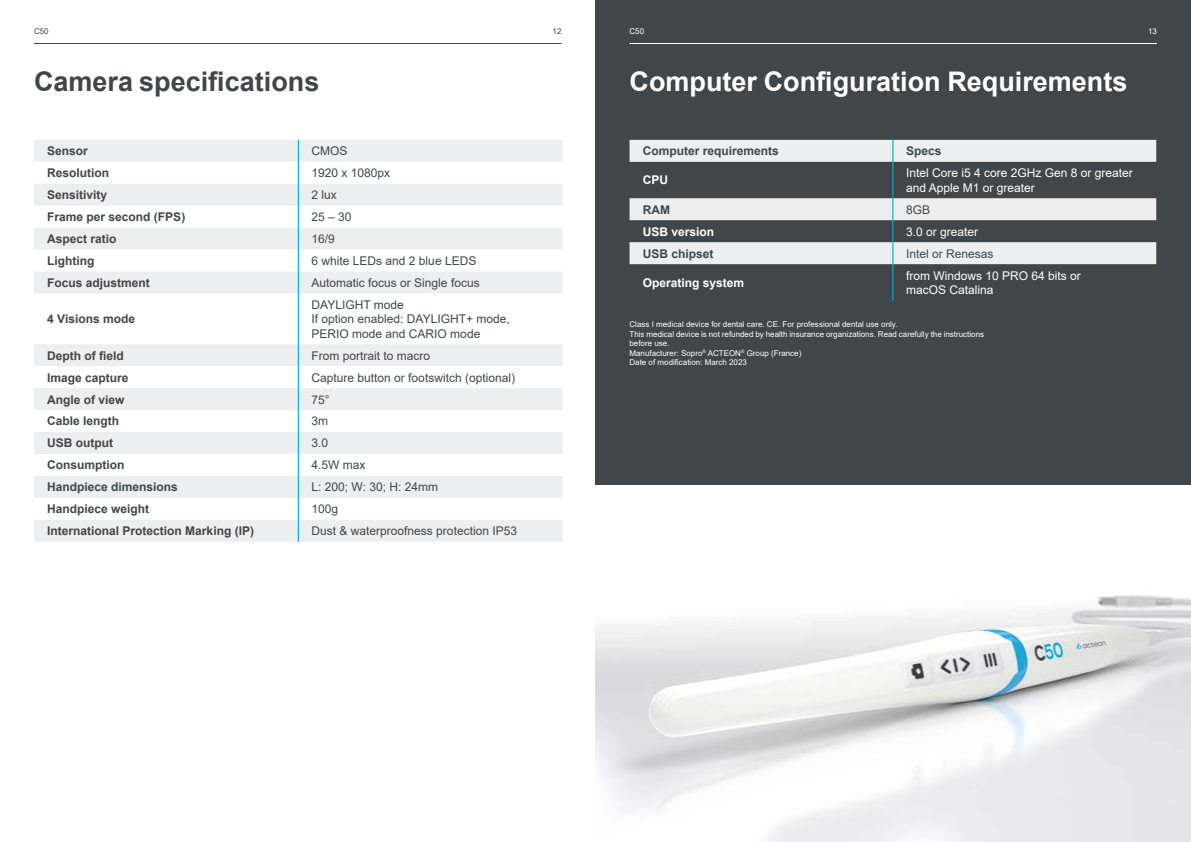
<style>
.page{position:relative;width:1191px;height:842px;background:#fff}
.page>*{position:absolute;margin:0;border:0;box-sizing:border-box;transform-origin:0 0}
.t1{font:700 27px "Arial";color:#fff}
.t2{font:700 27px "Arial";color:#404649}
.t3{font:12px/14.4px "Arial";color:#404649}
.t4{font:700 12px "Arial";color:#404649}
.t5{font:12px/14.4px "Arial";color:#fff}
.t6{font:700 12px "Arial";color:#fff}
.t7{font:8px/9.6px "Arial";color:#fff}
.t8{font:8px "Arial";color:#404649}
</style>
<div class="page">
<div style="left:595px;top:0;width:596px;height:842px;background:#404649"></div>
<hr style="left:629px;top:43px;width:528px;height:1px;background:#fff">
<hr style="left:34px;top:43px;width:527px;height:1px;background:#404649">
<svg style="left:34px;top:293px;width:528px;height:249px"></svg>
<svg style="left:34px;top:140px;width:528px;height:153px"></svg>
<hr style="left:298px;top:293px;width:1px;height:51px;background:#00b0db">
<svg style="left:298px;top:344px;width:1px;height:198px"></svg>
<svg style="left:629px;top:140px;width:527px;height:124px;fill:#edeeef"></svg>
<svg style="left:892px;top:140px;width:1px;height:22px"></svg>
<hr style="left:892px;top:162px;width:1px;height:36px;background:#00b0db">
<svg style="left:892px;top:198px;width:1px;height:66px"></svg>
<hr style="left:892px;top:264px;width:1px;height:37px;background:#00b0db">
<img style="left:595px;top:486px;width:596px;height:356px">
<p class="t8" style="left:34px;top:26px;width:16px">C50</p>
<p class="t8" style="left:552px;top:26px;width:10px">12</p>
<p class="t7" style="left:629px;top:27px;width:16px">C50</p>
<p class="t7" style="left:1148px;top:27px;width:10px">13</p>
<h1 class="t2" style="left:34px;top:62px;width:287px">Camera specifications</h1>
<h1 class="t1" style="left:629px;top:62px;width:499px">Computer Configuration Requirements</h1>
<p class="t4" style="left:47px;top:143px;width:42px">Sensor</p>
<p class="t3" style="left:311px;top:144px;width:37px">CMOS</p>
<p class="t4" style="left:47px;top:164px;width:64px">Resolution</p>
<p class="t3" style="left:311px;top:166px;width:80px">1920 x 1080px</p>
<p class="t4" style="left:47px;top:186px;width:62px">Sensitivity</p>
<p class="t3" style="left:311px;top:188px;width:27px">2 lux</p>
<p class="t4" style="left:47px;top:208px;width:140px">Frame per second (FPS)</p>
<p class="t3" style="left:311px;top:210px;width:42px">25 – 30</p>
<p class="t4" style="left:47px;top:230px;width:71px">Aspect ratio</p>
<p class="t3" style="left:311px;top:231px;width:25px">16/9</p>
<p class="t4" style="left:47px;top:252px;width:49px">Lighting</p>
<p class="t3" style="left:311px;top:253px;width:166px">6 white LEDs and 2 blue LEDS</p>
<p class="t4" style="left:47px;top:274px;width:104px">Focus adjustment</p>
<p class="t3" style="left:311px;top:275px;width:170px">Automatic focus or Single focus</p>
<p class="t4" style="left:47px;top:311px;width:89px">4 Visions mode</p>
<p class="t3" style="left:311px;top:297px;width:200px">DAYLIGHT mode<br>If option enabled: DAYLIGHT+ mode,<br>PERIO mode and CARIO mode</p>
<p class="t4" style="left:47px;top:347px;width:78px">Depth of field</p>
<p class="t3" style="left:311px;top:348px;width:120px">From portrait to macro</p>
<p class="t4" style="left:47px;top:369px;width:83px">Image capture</p>
<p class="t3" style="left:311px;top:370px;width:205px">Capture button or footswitch (optional)</p>
<p class="t4" style="left:47px;top:391px;width:79px">Angle of view</p>
<p class="t3" style="left:311px;top:392px;width:20px">75°</p>
<p class="t4" style="left:47px;top:413px;width:74px">Cable length</p>
<p class="t3" style="left:311px;top:414px;width:18px">3m</p>
<p class="t4" style="left:47px;top:435px;width:67px">USB output</p>
<p class="t3" style="left:311px;top:436px;width:18px">3.0</p>
<p class="t4" style="left:47px;top:457px;width:79px">Consumption</p>
<p class="t3" style="left:311px;top:458px;width:56px">4.5W max</p>
<p class="t4" style="left:47px;top:479px;width:132px">Handpiece dimensions</p>
<p class="t3" style="left:311px;top:480px;width:128px">L: 200; W: 30; H: 24mm</p>
<p class="t4" style="left:47px;top:501px;width:104px">Handpiece weight</p>
<p class="t3" style="left:311px;top:502px;width:28px">100g</p>
<p class="t4" style="left:47px;top:522px;width:208px">International Protection Marking (IP)</p>
<p class="t3" style="left:311px;top:524px;width:207px">Dust &amp; waterproofness protection IP53</p>
<p class="t4" style="left:643px;top:143px;width:138px">Computer requirements</p>
<p class="t4" style="left:906px;top:143px;width:37px">Specs</p>
<p class="t6" style="left:643px;top:172px;width:27px">CPU</p>
<p class="t5" style="left:906px;top:166px;width:228px">Intel Core i5 4 core 2GHz Gen 8 or greater and Apple M1 or greater</p>
<p class="t4" style="left:643px;top:201px;width:29px">RAM</p>
<p class="t3" style="left:906px;top:202px;width:26px">8GB</p>
<p class="t6" style="left:643px;top:223px;width:73px">USB version</p>
<p class="t5" style="left:906px;top:224px;width:74px">3.0 or greater</p>
<p class="t4" style="left:643px;top:245px;width:72px">USB chipset</p>
<p class="t3" style="left:906px;top:246px;width:89px">Intel or Renesas</p>
<p class="t6" style="left:643px;top:274px;width:103px">Operating system</p>
<p class="t5" style="left:906px;top:268px;width:176px">from Windows 10 PRO 64 bits or macOS Catalina</p>
<p class="t7" style="left:629px;top:319px;width:356px">Class I medical device for dental care. CE. For professional dental use only.<br>This medical device is not refunded by health insurance organizations. Read carefully the instructions before use.<br>Manufacturer: Sopro<sup>®</sup> ACTEON<sup>®</sup> Group (France)<br>Date of modification: March 2023</p>
</div>
